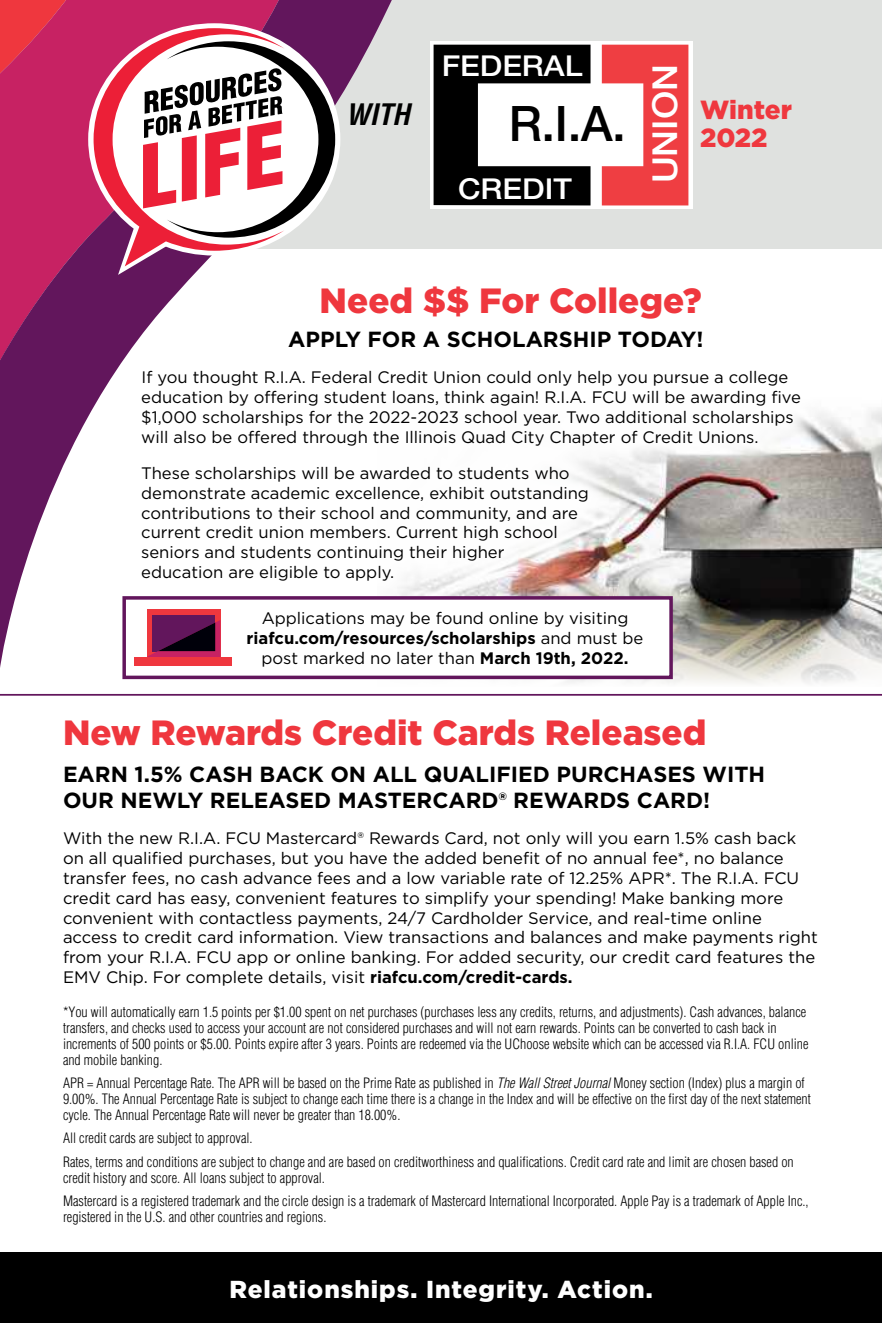
<style>
.page{position:relative;width:882px;height:1323px;background:#fff}
.page>*{position:absolute;margin:0;border:0;box-sizing:border-box;transform-origin:0 0}
.t1{font:500 49px "Helvetica Neue";color:#000;scale:.96 1}
.t2{font:900 35px "Gotham";color:#ef373e}
.t3{font:500 34.48px "Helvetica Neue";color:#fff;scale:1.08 1}
.t4{font:500 28.88px "Helvetica Neue";color:#fff;scale:1.08 1}
.t5{font:italic 700 condensed 28.88px "Helvetica";color:#000}
.t6{font:900 26.25px/28px "Gotham";color:#ef373e}
.t7{font:900 24.5px "Gotham";letter-spacing:.04em;color:#fff}
.t8{font:700 21.88px/26.2px "Gotham";color:#000}
.t9{font:16.62px/19.9px "Gotham";color:#000}
.t10{font:300 condensed 14px/15.8px "Helvetica";color:#000}
.s1{font-weight:700}
.s2{font-style:italic}
</style>
<div class="page">
<div style="left:0;top:1252px;width:882px;height:71px;background:#000"></div>
<img style="left:378px;top:408px;width:504px;height:276px">
<div style="left:109px;top:254px;width:723px;height:360px;background:#fff;opacity:.95"></div>
<div style="left:122px;top:596px;width:551px;height:83px;background:#fff;border:4px solid #62165c"></div>
<hr style="left:0;top:694px;width:882px;height:2px;background:#62165c">
<div style="left:0;top:0;width:882px;height:248px;background:#dfe1df"></div>
<svg style="left:0;top:0;width:399px;height:668px"></svg>
<svg style="left:430px;top:41px;width:262px;height:168px;background:#f6f0f0"></svg>
<svg style="left:434px;top:45px;width:157px;height:160px;background:#5f5f5f"></svg>
<svg style="left:602px;top:45px;width:86px;height:160px;background:#f26e71"></svg>
<svg style="left:94px;top:28px;width:241px;height:247px;background:#c994a2"></svg>
<h3 class="t4" style="left:442px;top:49px;width:132px">FEDERAL</h3>
<h3 class="t5" style="left:346px;top:97px;width:66px">WITH</h3>
<h1 class="t1" style="left:509px;top:94px;width:123px">R.I.A.</h1>
<h3 class="t4" style="left:458px;top:172px;width:107px">CREDIT</h3>
<h3 class="t3" style="left:644px;top:183px;width:112px;rotate:-90deg">UNION</h3>
<h3 class="t6" style="left:700px;top:95px;width:93px">Winter<br>2022</h3>
<h2 class="t2" style="left:320px;top:277px;width:384px">Need $$ For College?</h2>
<h3 class="t8" style="left:288px;top:326px;width:417px">APPLY FOR A SCHOLARSHIP TODAY!</h3>
<p class="t9" style="left:141px;top:367px;width:661px">If you thought R.I.A. Federal Credit Union could only help you pursue a college education by offering student loans, think again! R.I.A. FCU will be awarding five $1,000 scholarships for the 2022-2023 school year. Two additional scholarships will also be offered through the Illinois Quad City Chapter of Credit Unions.</p>
<p class="t9" style="left:141px;top:462px;width:449px">These scholarships will be awarded to students who demonstrate academic excellence, exhibit outstanding contributions to their school and community, and are current credit union members. Current high school seniors and students continuing their higher education are eligible to apply.</p>
<p class="t9" style="left:247px;top:608px;width:398px;text-align:center">Applications may be found online by visiting <span class="s1">riafcu.com/resources/scholarships</span> and must be post marked no later than <span class="s1">March 19th, 2022.</span></p>
<h2 class="t2" style="left:63px;top:709px;width:645px">New Rewards Credit Cards Released</h2>
<h3 class="t8" style="left:63px;top:761px;width:704px">EARN 1.5% CASH BACK ON ALL QUALIFIED PURCHASES WITH<br>OUR NEWLY RELEASED MASTERCARD® REWARDS CARD!</h3>
<p class="t9" style="left:63px;top:827px;width:756px">With the new R.I.A. FCU Mastercard® Rewards Card, not only will you earn 1.5% cash back on all qualified purchases, but you have the added benefit of no annual fee*, no balance transfer fees, no cash advance fees and a low variable rate of 12.25% APR*. The R.I.A. FCU credit card has easy, convenient features to simplify your spending! Make banking more convenient with contactless payments, 24/7 Cardholder Service, and real-time online access to credit card information. View transactions and balances and make payments right from your R.I.A. FCU app or online banking. For added security, our credit card features the EMV Chip. For complete details, visit <span class="s1">riafcu.com/credit-cards.</span></p>
<p class="t10" style="left:63px;top:1004px;width:747px">*You will automatically earn 1.5 points per $1.00 spent on net purchases (purchases less any credits, returns, and adjustments). Cash advances, balance transfers, and checks used to access your account are not considered purchases and will not earn rewards. Points can be converted to cash back in increments of 500 points or $5.00. Points expire after 3 years. Points are redeemed via the UChoose website which can be accessed via R.I.A. FCU online and mobile banking.</p>
<p class="t10" style="left:63px;top:1075px;width:749px">APR = Annual Percentage Rate. The APR will be based on the Prime Rate as published in <span class="s2">The Wall Street Journal</span> Money section (Index) plus a margin of<br>9.00%. The Annual Percentage Rate is subject to change each time there is a change in the Index and will be effective on the first day of the next statement cycle. The Annual Percentage Rate will never be greater than 18.00%.</p>
<p class="t10" style="left:63px;top:1126px;width:732px;line-height:23.6px">All credit cards are subject to approval.<br>Rates, terms and conditions are subject to change and are based on creditworthiness and qualifications. Credit card rate and limit are chosen based on</p>
<p class="t10" style="left:63px;top:1166px;width:747px;line-height:23.6px">credit history and score. All loans subject to approval.<br>Mastercard is a registered trademark and the circle design is a trademark of Mastercard International Incorporated. Apple Pay is a trademark of Apple Inc.,</p>
<p class="t10" style="left:63px;top:1209px;width:265px">registered in the U.S. and other countries and regions.</p>
<h3 class="t7" style="left:229px;top:1272px;width:425px">Relationships. Integrity. Action.</h3>
</div>
